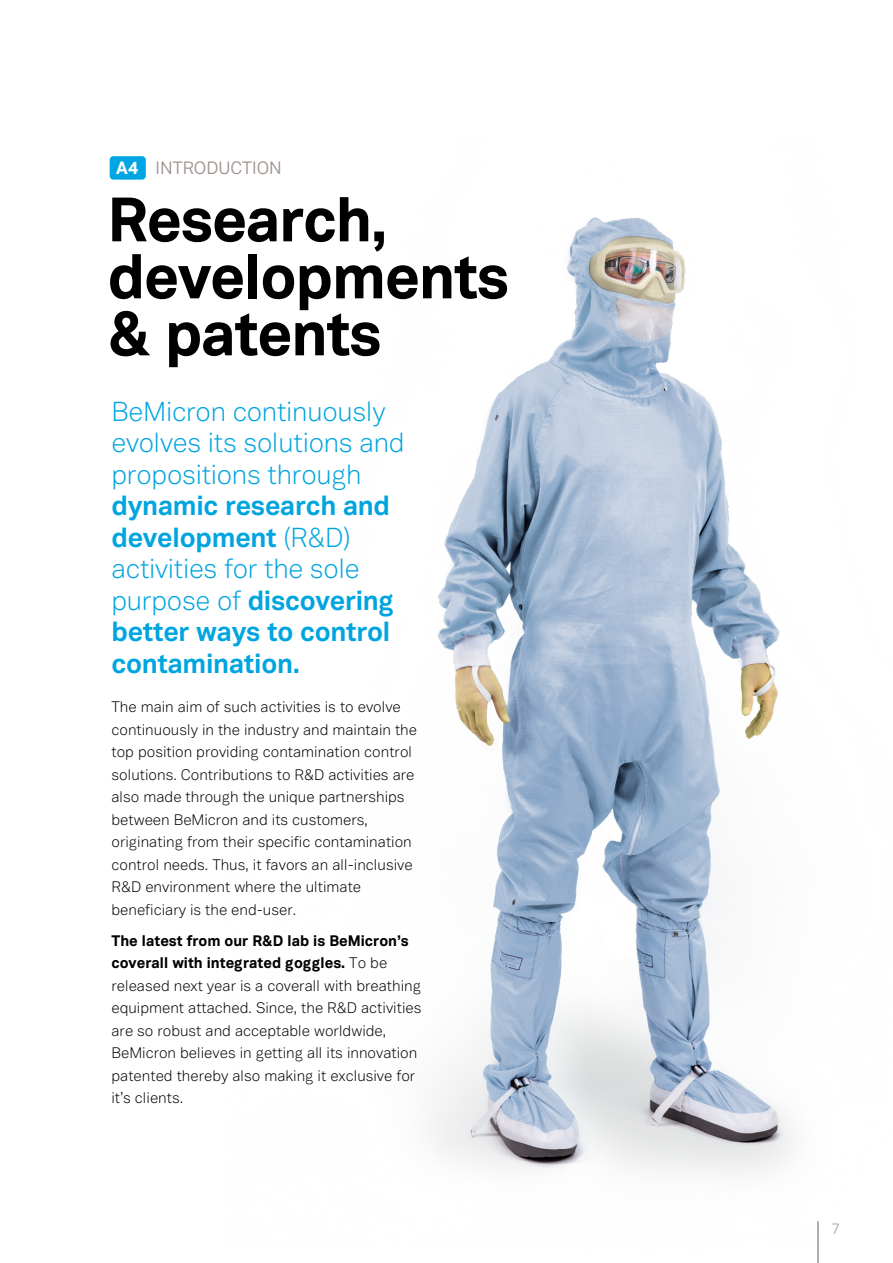
<style>
.page{position:relative;width:893px;height:1263px;background:#fff}
.page>*{position:absolute;margin:0;border:0;box-sizing:border-box;transform-origin:0 0}
.t1{font:800 61.5px/57px "Vaud";letter-spacing:-.02em;color:#000}
.t2{font:700 27px/31.5px "Vaud";letter-spacing:-.01em;color:#00a5e0}
.t3{font:300 27px/31.5px "Vaud";letter-spacing:-.01em;color:#00a5e0}
.t4{font:17.55px "Vaud";color:#a0938f}
.t5{font:800 17.55px "Vaud";color:#fff}
.t6{font:300 15px/22.5px "Vaud";color:#000}
.t7{font:300 15px "Vaud";color:#a0938f}
.s1{font-weight:300}
.s2{font-weight:800}
</style>
<div class="page">
<hr style="left:817px;top:1221px;width:2px;height:42px;background:#a0938f">
<img style="left:428px;top:217px;width:391px;height:1032px">
<div style="left:110px;top:156px;width:36px;height:24px;background:#00a6e1;border-radius:4px"></div>
<p class="t4" style="left:156px;top:157px;width:128px">INTRODUCTION</p>
<p class="t5" style="left:116px;top:157px;width:23px">A4</p>
<h1 class="t1" style="left:108px;top:190px;width:403px">Research, developments &amp; patents</h1>
<h2 class="t3" style="left:111px;top:396px;width:295px">BeMicron continuously evolves its solutions and propositions through</h2>
<h2 class="t2" style="left:111px;top:490px;width:284px">dynamic research and development <span class="s1">(R&amp;D) activities for the sole purpose of</span> discovering better ways to control contamination.</h2>
<p class="t6" style="left:111px;top:696px;width:307px">The main aim of such activities is to evolve continuously in the industry and maintain the top position providing contamination control solutions. Contributions to R&amp;D activities are also made through the unique partnerships between BeMicron and its customers, originating from their specific contamination control needs. Thus, it favors an all-inclusive R&amp;D environment where the ultimate beneficiary is the end-user.</p>
<p class="t6" style="left:111px;top:929px;width:311px"><span class="s2">The latest from our R&amp;D lab is BeMicron’s coverall with integrated goggles.</span> To be released next year is a coverall with breathing equipment attached. Since, the R&amp;D activities are so robust and acceptable worldwide, BeMicron believes in getting all its innovation patented thereby also making it exclusive for it’s clients.</p>
<p class="t7" style="left:831px;top:1220px;width:10px">7</p>
</div>
